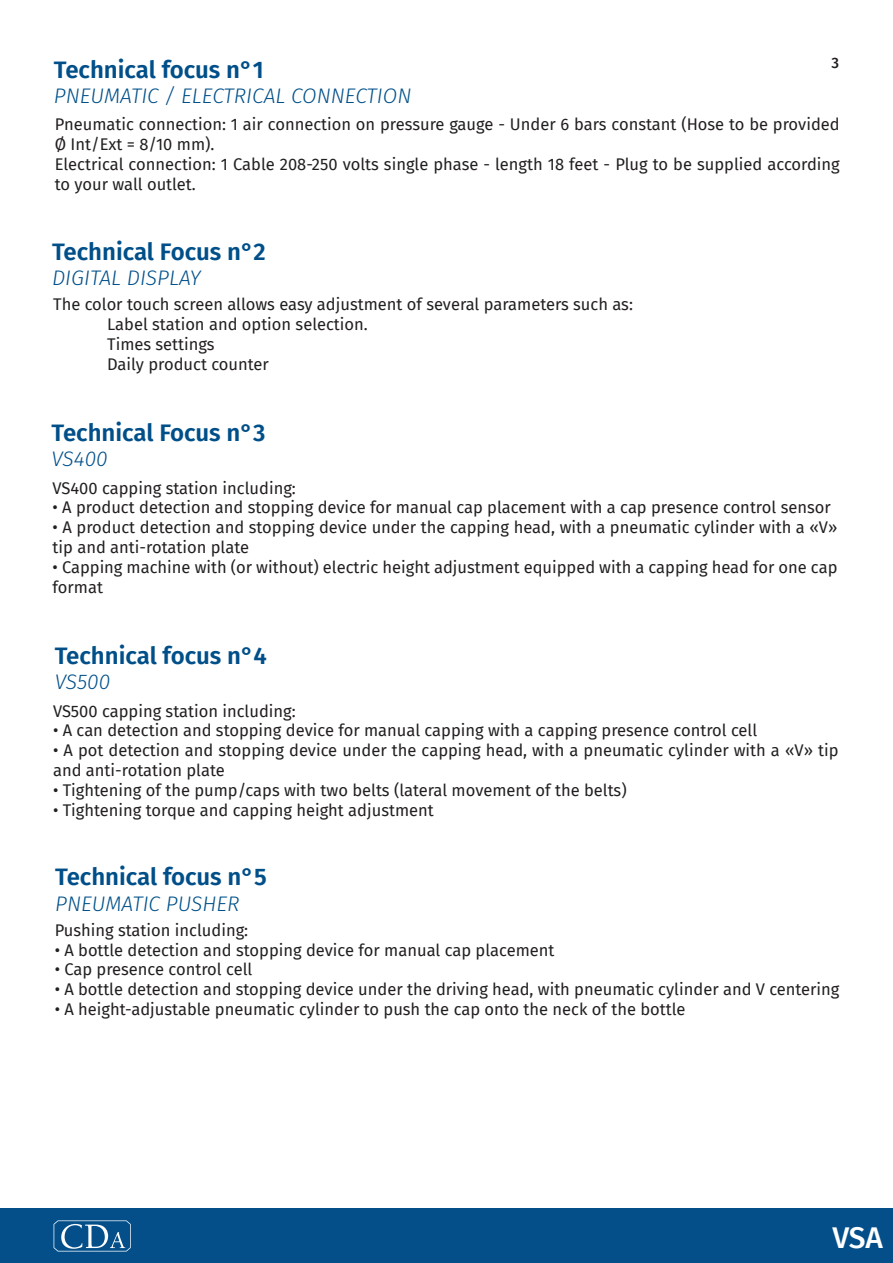
<style>
.page{position:relative;width:893px;height:1263px;background:#fff}
.page>*{position:absolute;margin:0;border:0;box-sizing:border-box;transform-origin:0 0}
.t1{font:500 30px "Fira Sans";color:#fff}
.t2{font:600 24px "Fira Sans";color:#014f89}
.t3{font:italic 300 21px "Fira Sans";color:#01508a}
.t4{font:16.5px/19.8px "Fira Sans";color:#231f20}
.t5{font:500 15px "Fira Sans";color:#231f20}
</style>
<div class="page">
<div style="left:0;top:1208px;width:893px;height:54px;background:#044f8a"></div>
<svg style="left:54px;top:1220px;width:77px;height:31px"></svg>
<p class="t5" style="left:831px;top:51px;width:9px">3</p>
<p class="t2" style="left:54px;top:50px;width:211px">Technical focus n°1</p>
<p class="t3" style="left:54px;top:81px;width:359px">PNEUMATIC / ELECTRICAL CONNECTION</p>
<p class="t4" style="left:55px;top:114px;width:786px">Pneumatic connection: 1 air connection on pressure gauge - Under 6 bars constant (Hose to be provided<br>Ø Int/Ext = 8/10 mm).</p>
<p class="t4" style="left:55px;top:154px;width:786px">Electrical connection: 1 Cable 208-250 volts single phase - length 18 feet - Plug to be supplied according to your wall outlet.</p>
<p class="t2" style="left:52px;top:232px;width:215px">Technical Focus n°2</p>
<p class="t3" style="left:52px;top:263px;width:150px">DIGITAL DISPLAY</p>
<p class="t4" style="left:53px;top:294px;width:581px">The color touch screen allows easy adjustment of several parameters such as:</p>
<p class="t4" style="left:107px;top:314px;width:262px">Label station and option selection.</p>
<p class="t4" style="left:107px;top:334px;width:109px">Times settings</p>
<p class="t4" style="left:107px;top:354px;width:163px">Daily product counter</p>
<p class="t2" style="left:52px;top:413px;width:215px">Technical Focus n°3</p>
<p class="t3" style="left:52px;top:444px;width:58px">VS400</p>
<p class="t4" style="left:53px;top:478px;width:245px">VS400 capping station including:</p>
<p class="t4" style="left:53px;top:497px;width:780px">• A product detection and stopping device for manual cap placement with a cap presence control sensor</p>
<p class="t4" style="left:53px;top:517px;width:786px">• A product detection and stopping device under the capping head, with a pneumatic cylinder with a «V» tip and anti-rotation plate</p>
<p class="t4" style="left:53px;top:557px;width:786px">• Capping machine with (or without) electric height adjustment equipped with a capping head for one cap format</p>
<p class="t2" style="left:55px;top:636px;width:214px">Technical focus n°4</p>
<p class="t3" style="left:55px;top:667px;width:57px">VS500</p>
<p class="t4" style="left:53px;top:700px;width:244px">VS500 capping station including:</p>
<p class="t4" style="left:53px;top:720px;width:706px">• A can detection and stopping device for manual capping with a capping presence control cell</p>
<p class="t4" style="left:53px;top:740px;width:787px">• A pot detection and stopping device under the capping head, with a pneumatic cylinder with a «V» tip and anti-rotation plate</p>
<p class="t4" style="left:53px;top:780px;width:575px">• Tightening of the pump/caps with two belts (lateral movement of the belts)</p>
<p class="t4" style="left:53px;top:799px;width:382px">• Tightening torque and capping height adjustment</p>
<p class="t2" style="left:55px;top:857px;width:213px">Technical focus n°5</p>
<p class="t3" style="left:55px;top:889px;width:186px">PNEUMATIC PUSHER</p>
<p class="t4" style="left:55px;top:920px;width:195px">Pushing station including:</p>
<p class="t4" style="left:55px;top:939px;width:501px">• A bottle detection and stopping device for manual cap placement</p>
<p class="t4" style="left:55px;top:959px;width:199px">• Cap presence control cell</p>
<p class="t4" style="left:55px;top:979px;width:786px">• A bottle detection and stopping device under the driving head, with pneumatic cylinder and V centering</p>
<p class="t4" style="left:55px;top:999px;width:632px">• A height-adjustable pneumatic cylinder to push the cap onto the neck of the bottle</p>
<h1 class="t1" style="left:832px;top:1213px;width:52px">VSA</h1>
</div>
